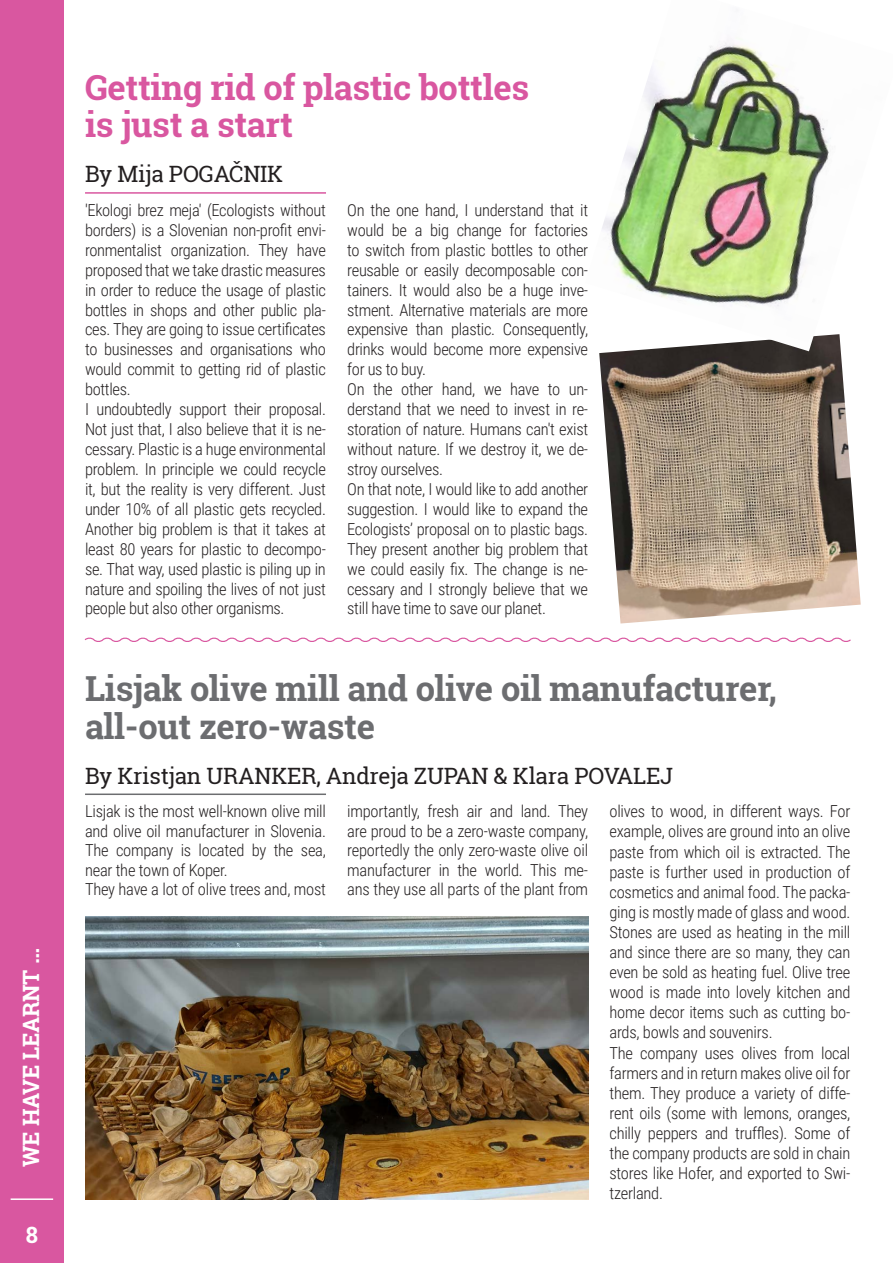
<style>
.page{position:relative;width:893px;height:1263px;background:#fff}
.page>*{position:absolute;margin:0;border:0;box-sizing:border-box;transform-origin:0 0}
.Naslov_mali{font:700 34.5px "Roboto Slab";letter-spacing:-.01em;color:#6c6d70}
.Naslov_mali-2{font:700 34.5px "Roboto Slab";letter-spacing:-.01em;color:#d957a0}
.Podpis{font:22.5px "Roboto Slab";letter-spacing:-.01em;color:#231f20}
.Stran{font:700 22.5px "Roboto Slab";letter-spacing:-.01em;color:#fff}
.Besedilo{font:300 16.5px/20px "Roboto Condensed";letter-spacing:-.02em;color:#231f20;text-align:justify}
</style>
<div class="page">
<div style="left:0;top:0;width:64px;height:1263px;background:#d957a0"></div>
<hr style="left:11px;top:1198px;width:42px;height:2px;background:#fff">
<hr style="left:85px;top:192px;width:241px;height:2px;background:#d957a0">
<hr style="left:85px;top:793px;width:241px;height:2px;background:#6c6d70">
<img style="left:599px;top:351px;width:262px;height:272px">
<svg style="left:84px;top:637px;width:767px;height:5px"></svg>
<img style="left:85px;top:916px;width:503px;height:284px">
<img style="left:602px;top:40px;width:239px;height:311px">
<p class="Stran" style="left:16px;top:1167px;width:220px;rotate:-90deg">WE HAVE LEARNT …</p>
<p class="Stran" style="left:26px;top:1219px;width:14px">8</p>
<p class="Naslov_mali-2" style="left:85px;top:64px;width:446px">Getting rid of plastic bottles</p>
<p class="Naslov_mali-2" style="left:85px;top:101px;width:209px">is just a start</p>
<p class="Podpis" style="left:85px;top:159px;width:200px">By Mija POGAČNIK</p>
<p class="Besedilo" style="left:85px;top:199px;width:242px">'Ekologi brez meja' (Ecologists without borders) is a Slovenian non-profit envi&shy;ronmentalist organization. They have proposed that we take drastic measures in order to reduce the usage of plastic bottles in shops and other public pla&shy;ces. They are going to issue certificates to businesses and organisations who would commit to getting rid of plastic bottles.</p>
<p class="Besedilo" style="left:85px;top:399px;width:242px">I undoubtedly support their proposal.<br>Not just that, I also believe that it is ne&shy;cessary. Plastic is a huge environmental problem. In principle we could recycle it, but the reality is very different. Just under 10% of all plastic gets recycled.<br>Another big problem is that it takes at least 80 years for plastic to decompo&shy;se. That way, used plastic is piling up in nature and spoiling the lives of not just people but also other organisms.</p>
<p class="Besedilo" style="left:347px;top:199px;width:242px">On the one hand, I understand that it would be a big change for factories to switch from plastic bottles to other reusable or easily decomposable con&shy;tainers. It would also be a huge inve&shy;stment. Alternative materials are more expensive than plastic. Consequently, drinks would become more expensive for us to buy.</p>
<p class="Besedilo" style="left:347px;top:379px;width:242px">On the other hand, we have to un&shy;derstand that we need to invest in re&shy;storation of nature. Humans can't exist without nature. If we destroy it, we de&shy;stroy ourselves.</p>
<p class="Besedilo" style="left:347px;top:478px;width:242px">On that note, I would like to add another suggestion. I would like to expand the Ecologists’ proposal on to plastic bags.<br>They present another big problem that we could easily fix. The change is ne&shy;cessary and I strongly believe that we still have time to save our planet.</p>
<p class="Naslov_mali" style="left:85px;top:665px;width:693px">Lisjak olive mill and olive oil manufacturer,</p>
<p class="Naslov_mali" style="left:85px;top:703px;width:292px">all-out zero-waste</p>
<p class="Podpis" style="left:85px;top:760px;width:590px">By Kristjan URANKER, Andreja ZUPAN &amp; Klara POVALEJ</p>
<p class="Besedilo" style="left:85px;top:801px;width:242px;line-height:19.5px">Lisjak is the most well-known olive mill and olive oil manufacturer in Slovenia.<br>The company is located by the sea, near the town of Koper.</p>
<p class="Besedilo" style="left:85px;top:879px;width:242px">They have a lot of olive trees and, most</p>
<p class="Besedilo" style="left:347px;top:801px;width:242px;line-height:19.5px">importantly, fresh air and land. They are proud to be a zero-waste company, reportedly the only zero-waste olive oil manufacturer in the world. This me&shy;ans they use all parts of the plant from</p>
<p class="Besedilo" style="left:609px;top:801px;width:242px">olives to wood, in different ways. For example, olives are ground into an olive paste from which oil is extracted. The paste is further used in production of cosmetics and animal food. The packa&shy;ging is mostly made of glass and wood.</p>
<p class="Besedilo" style="left:609px;top:921px;width:242px">Stones are used as heating in the mill and since there are so many, they can even be sold as heating fuel. Olive tree wood is made into lovely kitchen and home decor items such as cutting bo&shy;ards, bowls and souvenirs.</p>
<p class="Besedilo" style="left:609px;top:1042px;width:242px">The company uses olives from local farmers and in return makes olive oil for them. They produce a variety of diffe&shy;rent oils (some with lemons, oranges, chilly peppers and truffles). Some of the company products are sold in chain stores like Hofer, and exported to Swi&shy;tzerland.</p>
</div>
